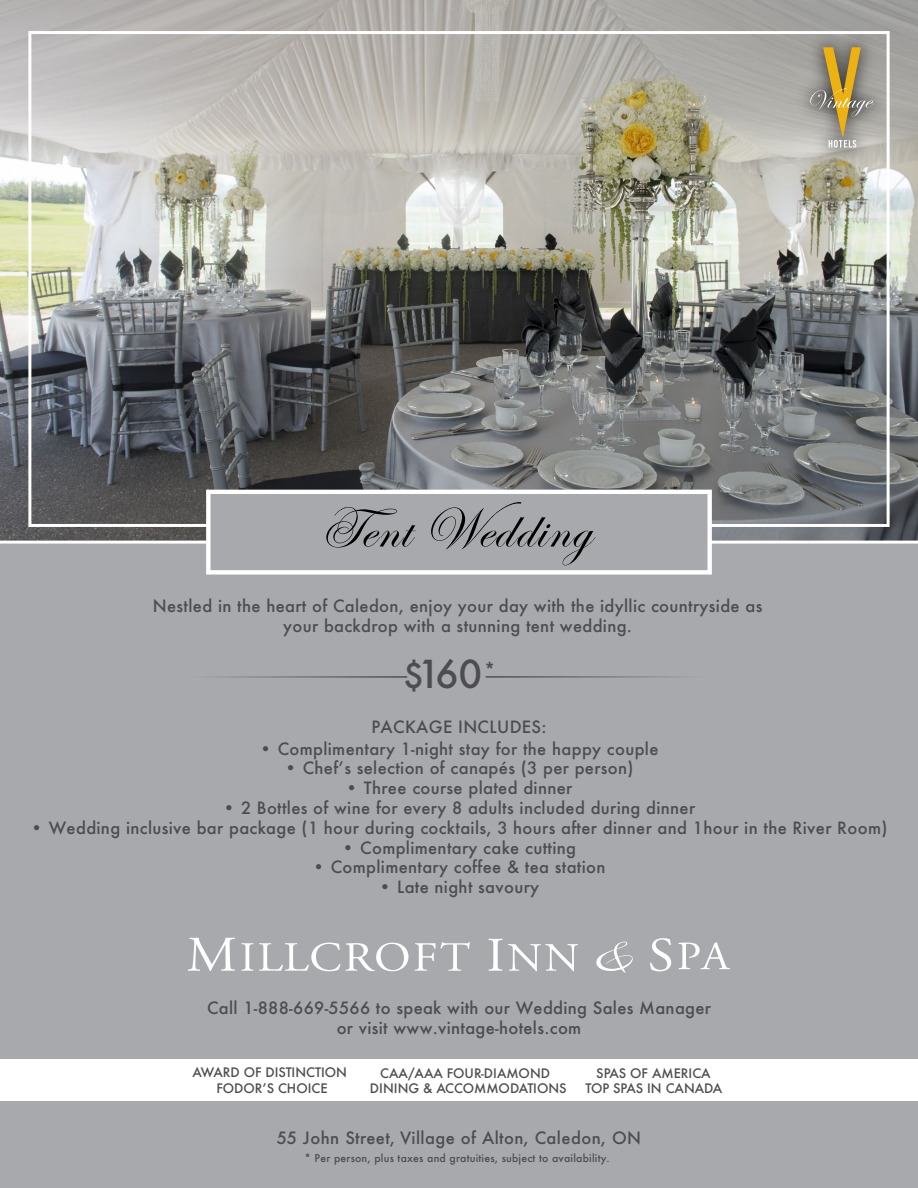
<style>
.page{position:relative;width:918px;height:1188px;background:#fff}
.page>*{position:absolute;margin:0;border:0;box-sizing:border-box;transform-origin:0 0}
.t1{font:58.5px "Edwardian Scr ITC";letter-spacing:.02em;color:#000}
.t2{font:500 37.5px "Futura";color:#4d4d4f}
.t3{font:500 16.5px/19.8px "Futura";letter-spacing:.02em;color:#4d4d4f;text-align:center}
.t4{font:500 12.75px/15.3px "Futura";color:#4d4d4f;text-align:center}
.t5{font:500 10.5px "Futura";letter-spacing:.02em;color:#4d4d4f}
.s1{font-size:33px}
</style>
<div class="page">
<img style="left:0;top:0;width:918px;height:541px">
<div style="left:0;top:542px;width:918px;height:646px;background:#a7a9ac"></div>
<hr style="left:0;top:541px;width:918px;height:3px;background:#fff">
<hr style="left:486px;top:676px;width:218px;height:2px;background:#4d4d4f">
<hr style="left:189px;top:676px;width:218px;height:2px;background:#4d4d4f">
<div style="left:206px;top:490px;width:506px;height:85px;background:#a7a9ac;border:4px solid #fff"></div>
<div style="left:0;top:1059px;width:918px;height:42px;background:#fff"></div>
<img style="left:788px;top:24px;width:109px;height:147px">
<svg style="left:810px;top:47px;width:63px;height:101px;background:#a79b79"></svg>
<svg style="left:188px;top:938px;width:47px;height:33px"></svg>
<svg style="left:241px;top:943px;width:167px;height:28px"></svg>
<svg style="left:415px;top:942px;width:55px;height:29px"></svg>
<svg style="left:488px;top:939px;width:90px;height:32px"></svg>
<svg style="left:596px;top:942px;width:37px;height:31px"></svg>
<svg style="left:650px;top:938px;width:21px;height:33px"></svg>
<svg style="left:678px;top:942px;width:52px;height:27px"></svg>
<h1 class="t1" style="left:320px;top:497px;width:272px">Tent Wedding</h1>
<p class="t3" style="left:153px;top:596px;width:611px">Nestled in the heart of Caledon, enjoy your day with the idyllic countryside as your backdrop with a stunning tent wedding.</p>
<h2 class="t2" style="left:403px;top:648px;width:94px"><span class="s1">$</span>160 <sup>*</sup></h2>
<p class="t3" style="left:371px;top:717px;width:177px">PACKAGE INCLUDES:</p>
<p class="t3" style="left:259px;top:738px;width:401px">• Complimentary 1-night stay for the happy couple</p>
<p class="t3" style="left:284px;top:758px;width:351px">• Chefʼs selection of canapés (3 per person)</p>
<p class="t3" style="left:346px;top:778px;width:228px">• Three course plated dinner</p>
<p class="t3" style="left:223px;top:798px;width:474px">• 2 Bottles of wine for every 8 adults included during dinner</p>
<p class="t3" style="left:31px;top:817px;width:858px">• Wedding inclusive bar package (1 hour during cocktails, 3 hours after dinner and 1hour in the River Room)</p>
<p class="t3" style="left:342px;top:837px;width:236px">• Complimentary cake cutting</p>
<p class="t3" style="left:313px;top:857px;width:294px">• Complimentary coffee &amp; tea station</p>
<p class="t3" style="left:379px;top:877px;width:162px">• Late night savoury</p>
<p class="t3" style="left:207px;top:998px;width:505px">Call 1-888-669-5566 to speak with our Wedding Sales Manager or visit www.vintage-hotels.com</p>
<p class="t4" style="left:192px;top:1065px;width:156px">AWARD OF DISTINCTION<br>FODORʼS CHOICE</p>
<p class="t4" style="left:370px;top:1065px;width:198px">CAA/AAA FOUR-DIAMOND<br>DINING &amp; ACCOMMODATIONS</p>
<p class="t4" style="left:585px;top:1065px;width:138px">SPAS OF AMERICA<br>TOP SPAS IN CANADA</p>
<p class="t3" style="left:277px;top:1128px;width:366px">55 John Street, Village of Alton, Caledon, ON</p>
<p class="t5" style="left:304px;top:1151px;width:307px">* Per person, plus taxes and gratuities, subject to availability.</p>
</div>
